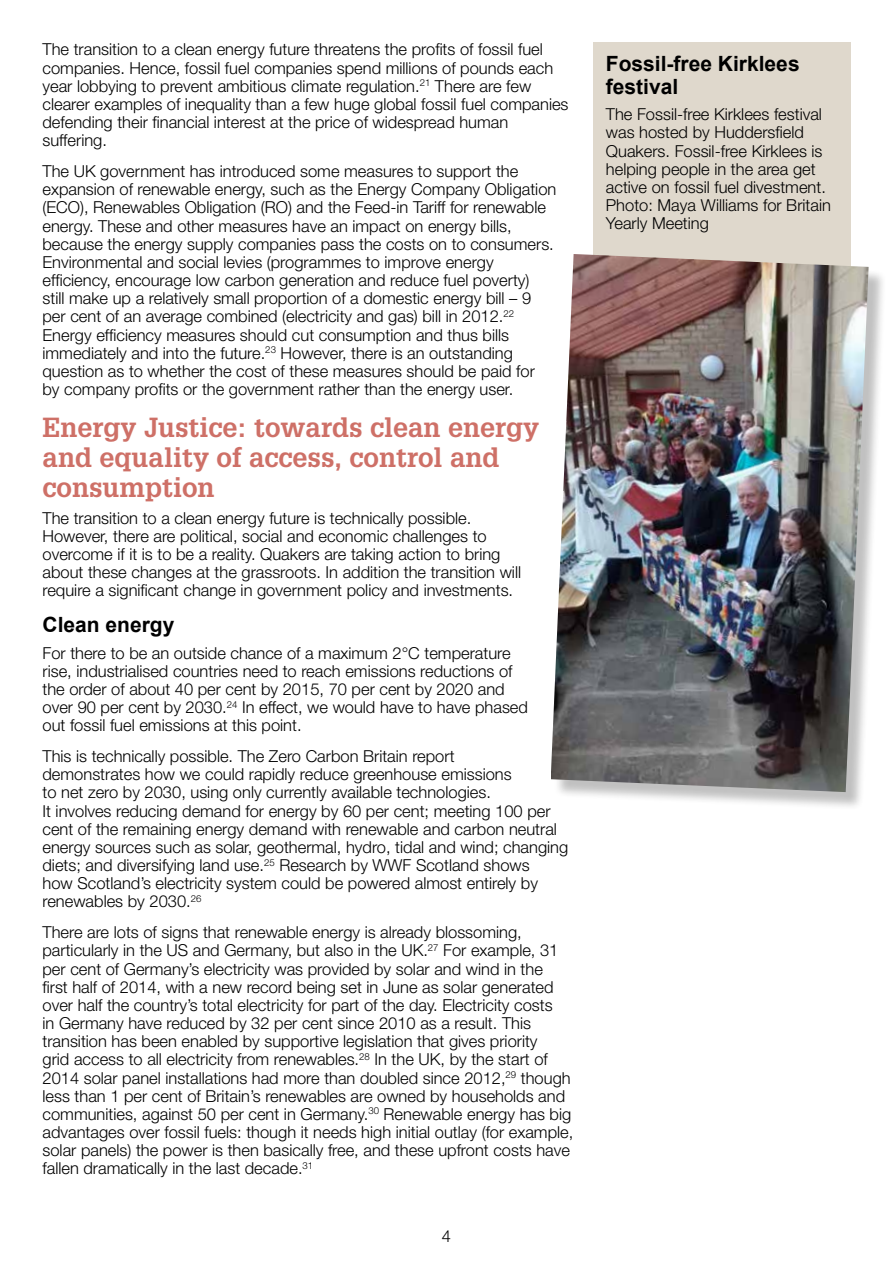
<style>
.page{position:relative;width:893px;height:1263px;background:#fff}
.page>*{position:absolute;margin:0;border:0;box-sizing:border-box;transform-origin:0 0}
.t1{font:700 27px/29.7px "Glypha";color:#ce7067}
.t2{font:700 21px/23.1px "Arial";color:#000}
.t3{font:300 16.5px/18.1px "Helvetica Neue";color:#000}
</style>
<div class="page">
<div style="left:593px;top:43px;width:257px;height:480px;background:#dfd8cc"></div>
<div style="left:553px;top:257px;width:334px;height:553px;background:#000;opacity:.25"></div>
<img style="left:551px;top:254px;width:318px;height:538px">
<p class="t3" style="left:43px;top:40px;width:527px">The transition to a clean energy future threatens the profits of fossil fuel companies. Hence, fossil fuel companies spend millions of pounds each year lobbying to prevent ambitious climate regulation.<sup>21</sup> There are few clearer examples of inequality than a few huge global fossil fuel companies defending their financial interest at the price of widespread human suffering.</p>
<p class="t3" style="left:43px;top:162px;width:515px">The UK government has introduced some measures to support the expansion of renewable energy, such as the Energy Company Obligation (ECO), Renewables Obligation (RO) and the Feed-in Tariff for renewable energy. These and other measures have an impact on energy bills, because the energy supply companies pass the costs on to consumers.<br>Environmental and social levies (programmes to improve energy efficiency, encourage low carbon generation and reduce fuel poverty)<br>still make up a relatively small proportion of a domestic energy bill – 9 per cent of an average combined (electricity and gas) bill in 2012.<sup>22<br></sup>Energy efficiency measures should cut consumption and thus bills immediately and into the future.<sup>23</sup> However, there is an outstanding question as to whether the cost of these measures should be paid for<br>by company profits or the government rather than the energy user.</p>
<h1 class="t1" style="left:43px;top:412px;width:498px">Energy Justice: towards clean energy and equality of access, control and consumption</h1>
<p class="t3" style="left:43px;top:508px;width:480px">The transition to a clean energy future is technically possible.<br>However, there are political, social and economic challenges to overcome if it is to be a reality. Quakers are taking action to bring about these changes at the grassroots. In addition the transition will require a significant change in government policy and investments.</p>
<p class="t2" style="left:43px;top:614px;width:133px">Clean energy</p>
<p class="t3" style="left:43px;top:643px;width:487px">For there to be an outside chance of a maximum 2°C temperature rise, industrialised countries need to reach emissions reductions of the order of about 40 per cent by 2015, 70 per cent by 2020 and over 90 per cent by 2030.<sup>24</sup> In effect, we would have to have phased out fossil fuel emissions at this point.</p>
<p class="t3" style="left:43px;top:747px;width:527px">This is technically possible. The Zero Carbon Britain report<br>demonstrates how we could rapidly reduce greenhouse emissions<br>to net zero by 2030, using only currently available technologies.<br>It involves reducing demand for energy by 60 per cent; meeting 100 per cent of the remaining energy demand with renewable and carbon neutral energy sources such as solar, geothermal, hydro, tidal and wind; changing diets; and diversifying land use.<sup>25</sup> Research by WWF Scotland shows<br>how Scotland’s electricity system could be powered almost entirely by renewables by 2030.<sup>26</sup></p>
<p class="t3" style="left:43px;top:923px;width:532px">There are lots of signs that renewable energy is already blossoming, particularly in the US and Germany, but also in the UK.<sup>27</sup> For example, 31 per cent of Germany’s electricity was provided by solar and wind in the<br>first half of 2014, with a new record being set in June as solar generated over half the country’s total electricity for part of the day. Electricity costs<br>in Germany have reduced by 32 per cent since 2010 as a result. This transition has been enabled by supportive legislation that gives priority<br>grid access to all electricity from renewables.<sup>28</sup> In the UK, by the start of 2014 solar panel installations had more than doubled since 2012,<sup>29</sup> though less than 1 per cent of Britain’s renewables are owned by households and communities, against 50 per cent in Germany.<sup>30</sup> Renewable energy has big advantages over fossil fuels: though it needs high initial outlay (for example, solar panels) the power is then basically free, and these upfront costs have fallen dramatically in the last decade.<sup>31</sup></p>
<p class="t3" style="left:442px;top:1227px;width:11px">4</p>
<p class="t2" style="left:606px;top:52px;width:195px">Fossil-free Kirklees festival</p>
<p class="t3" style="left:606px;top:105px;width:227px">The Fossil-free Kirklees festival was hosted by Huddersfield<br>Quakers. Fossil-free Kirklees is helping people in the area get active on fossil fuel divestment.<br>Photo: Maya Williams for Britain<br>Yearly Meeting</p>
</div>
